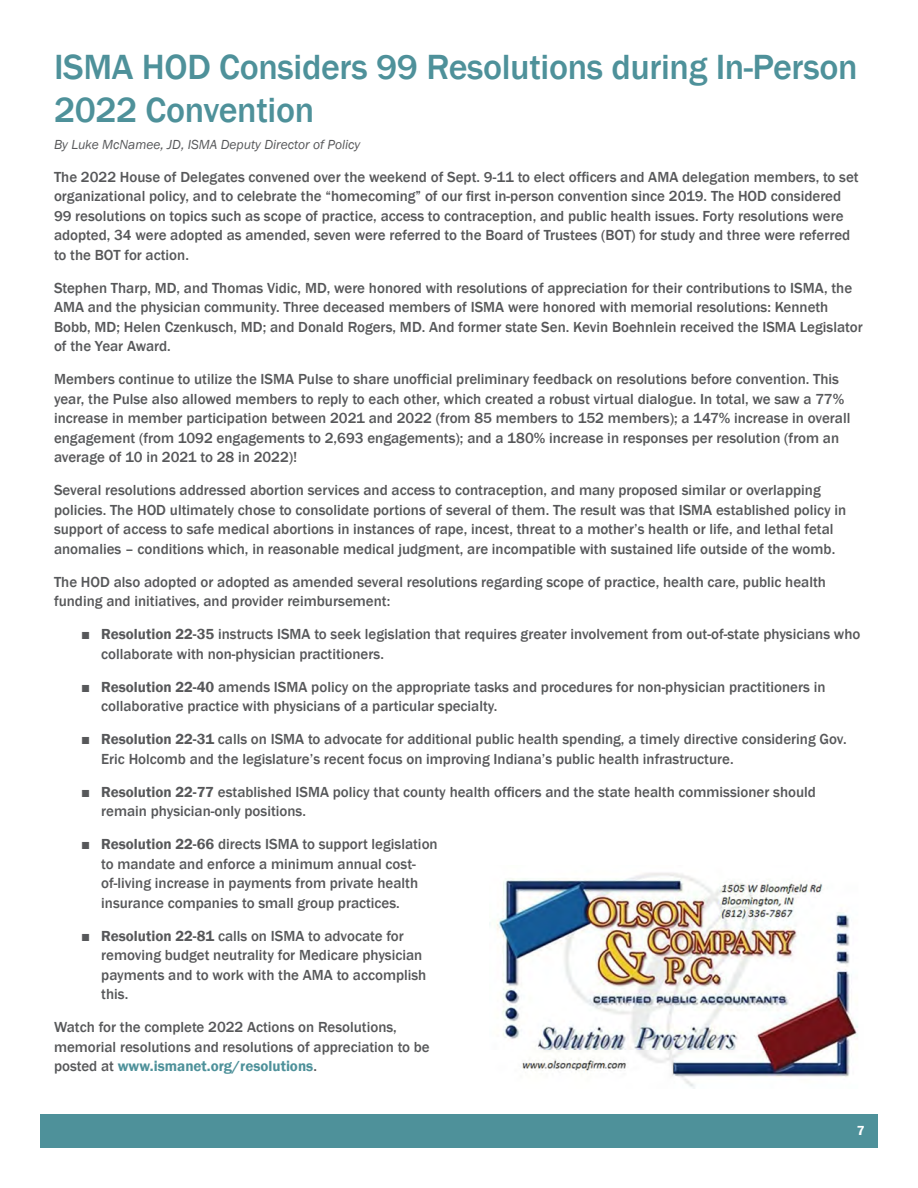
<style>
.page{position:relative;width:918px;height:1188px;background:#fff}
.page>*{position:absolute;margin:0;border:0;box-sizing:border-box;transform-origin:0 0}
.t1{font:500 36px/43.2px "Franklin Gothic";letter-spacing:-.01em;color:#4e919a}
.t2{font:500 15px/19.5px "Franklin Gothic";color:#57585a}
.t3{font:italic 13.5px "Franklin Gothic";color:#57585a}
.t4{font:600 13.5px "Franklin Gothic";color:#fff}
.s1{font-weight:600}
.s2{font-weight:600;color:#4e919a}
</style>
<div class="page">
<div style="left:823px;top:1114px;width:55px;height:34px;background:#4e919a"></div>
<div style="left:40px;top:1114px;width:783px;height:34px;background:#4e919a"></div>
<img style="left:496px;top:873px;width:362px;height:215px">
<p class="t1" style="left:54px;top:46px;width:805px">ISMA HOD Considers 99 Resolutions during In-Person<br>2022 Convention</p>
<p class="t3" style="left:54px;top:136px;width:308px">By Luke McNamee, JD, ISMA Deputy Director of Policy</p>
<p class="t2" style="left:54px;top:167px;width:806px">The 2022 House of Delegates convened over the weekend of Sept. 9-11 to elect officers and AMA delegation members, to set organizational policy, and to celebrate the “homecoming” of our first in-person convention since 2019. The HOD considered 99 resolutions on topics such as scope of practice, access to contraception, and public health issues. Forty resolutions were adopted, 34 were adopted as amended, seven were referred to the Board of Trustees (BOT) for study and three were referred to the BOT for action.</p>
<p class="t2" style="left:54px;top:278px;width:810px">Stephen Tharp, MD, and Thomas Vidic, MD, were honored with resolutions of appreciation for their contributions to ISMA, the AMA and the physician community. Three deceased members of ISMA were honored with memorial resolutions: Kenneth Bobb, MD; Helen Czenkusch, MD; and Donald Rogers, MD. And former state Sen. Kevin Boehnlein received the ISMA Legislator of the Year Award.</p>
<p class="t2" style="left:54px;top:370px;width:798px">Members continue to utilize the ISMA Pulse to share unofficial preliminary feedback on resolutions before convention. This year, the Pulse also allowed members to reply to each other, which created a robust virtual dialogue. In total, we saw a 77% increase in member participation between 2021 and 2022 (from 85 members to 152 members); a 147% increase in overall engagement (from 1092 engagements to 2,693 engagements); and a 180% increase in responses per resolution (from an average of 10 in 2021 to 28 in 2022)!</p>
<p class="t2" style="left:54px;top:481px;width:794px">Several resolutions addressed abortion services and access to contraception, and many proposed similar or overlapping policies. The HOD ultimately chose to consolidate portions of several of them. The result was that ISMA established policy in support of access to safe medical abortions in instances of rape, incest, threat to a mother’s health or life, and lethal fetal anomalies – conditions which, in reasonable medical judgment, are incompatible with sustained life outside of the womb.</p>
<p class="t2" style="left:54px;top:572px;width:774px">The HOD also adopted or adopted as amended several resolutions regarding scope of practice, health care, public health funding and initiatives, and provider reimbursement:</p>
<p class="t2" style="left:101px;top:625px;width:761px;text-indent:-20px">■ <span class="s1">Resolution 22-35</span> instructs ISMA to seek legislation that requires greater involvement from out-of-state physicians who collaborate with non-physician practitioners.</p>
<p class="t2" style="left:101px;top:677px;width:726px;text-indent:-20px">■ <span class="s1">Resolution 22-40</span> amends ISMA policy on the appropriate tasks and procedures for non-physician practitioners in collaborative practice with physicians of a particular specialty.</p>
<p class="t2" style="left:101px;top:730px;width:747px;text-indent:-20px">■ <span class="s1">Resolution 22-31</span> calls on ISMA to advocate for additional public health spending, a timely directive considering Gov.<br>Eric Holcomb and the legislature’s recent focus on improving Indiana’s public health infrastructure.</p>
<p class="t2" style="left:101px;top:782px;width:716px;text-indent:-20px">■ <span class="s1">Resolution 22-77</span> established ISMA policy that county health officers and the state health commissioner should remain physician-only positions.</p>
<p class="t2" style="left:101px;top:835px;width:338px;text-indent:-20px">■ <span class="s1">Resolution 22-66</span> directs ISMA to support legislation to mandate and enforce a minimum annual cost&shy;of-living increase in payments from private health insurance companies to small group practices.</p>
<p class="t2" style="left:101px;top:926px;width:327px;text-indent:-20px">■ <span class="s1">Resolution 22-81</span> calls on ISMA to advocate for removing budget neutrality for Medicare physician payments and to work with the AMA to accomplish this.</p>
<p class="t2" style="left:54px;top:1018px;width:377px">Watch for the complete 2022 Actions on Resolutions, memorial resolutions and resolutions of appreciation to be posted at <span class="s2">www.ismanet.org/resolutions</span>.</p>
<p class="t4" style="left:857px;top:1123px;width:9px">7</p>
</div>
